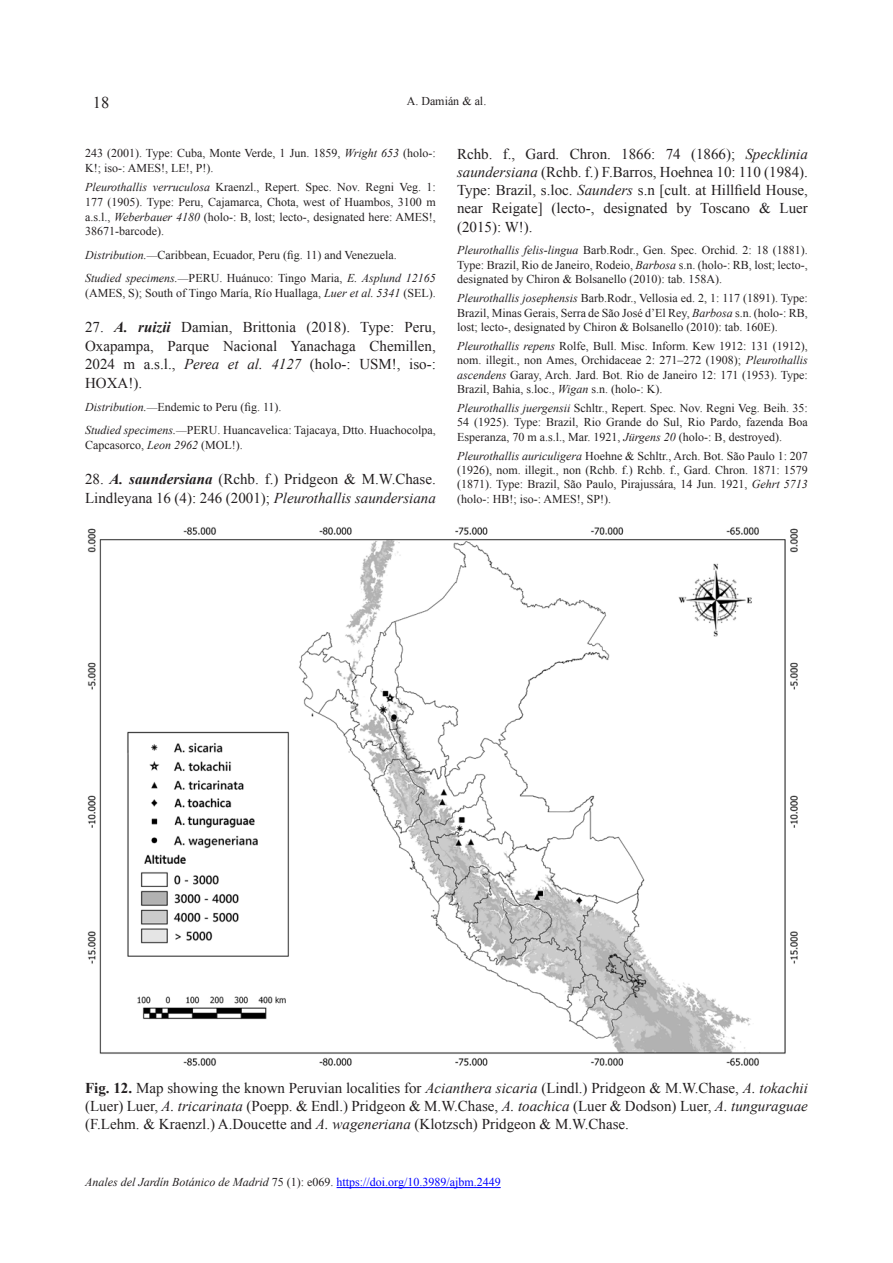
<style>
.page{position:relative;width:893px;height:1263px;background:#fff}
.page>*{position:absolute;margin:0;border:0;box-sizing:border-box;transform-origin:0 0}
.t1{font:16.5px "Times New Roman";color:#231f20}
.nombre_aceptado{font:15px/18.5px "Times New Roman";color:#231f20;text-align:justify}
.Titulo_articulo{font:15px/18px "Times New Roman";color:#231f20;text-align:justify}
.sinonimo{font:12px/14.4px "Times New Roman";color:#231f20;text-align:justify}
.observaciones_ult{font:12px/14.9px "Times New Roman";color:#231f20}
.sinonimo_ultimo{font:12px/14.9px "Times New Roman";color:#231f20;text-align:justify}
.observaciones{font:12px "Times New Roman";color:#231f20}
.t2{font:12px "Times New Roman";color:#00f}
.s1{font-style:italic}
.s2{font-weight:700;font-style:italic}
.s3{font-weight:700}
.s4{font-style:italic;color:#231f20}
.s5{color:#231f20}
</style>
<div class="page">
<hr style="left:337px;top:1187px;width:164px;height:1px;background:#00f">
<img style="left:87px;top:527px;width:711px;height:539px">
<h1 class="t1" style="left:93px;top:91px;width:18px">18</h1>
<p class="sinonimo" style="left:407px;top:93px;width:81px">A. Damián &amp; al.</p>
<p class="sinonimo" style="left:85px;top:146px;width:352px;line-height:14.9px">243 (2001). Type: Cuba, Monte Verde, 1 Jun. 1859, <span class="s1">Wright 653</span> (holo-:<br>K!; iso-: AMES!, LE!, P!).</p>
<p class="sinonimo_ultimo" style="left:85px;top:179px;width:352px"><span class="s1">Pleurothallis verruculosa</span> Kraenzl., Repert. Spec. Nov. Regni Veg. 1:<br>177 (1905). Type: Peru, Cajamarca, Chota, west of Huambos, 3100 m a.s.l., <span class="s1">Weberbauer 4180</span> (holo-: B, lost; lecto-, designated here: AMES!, 38671-barcode).</p>
<p class="observaciones" style="left:85px;top:247px;width:313px"><span class="s1">Distribution.—</span>Caribbean, Ecuador, Peru (fig. 11) and Venezuela.</p>
<p class="observaciones_ult" style="left:85px;top:270px;width:352px"><span class="s1">Studied specimens.—</span>PERU. Huánuco: Tingo Maria, <span class="s1">E. Asplund 12165 </span>(AMES, S); South of Tingo María, Río Huallaga, <span class="s1">Luer et al. 5341</span> (SEL).</p>
<p class="nombre_aceptado" style="left:85px;top:318px;width:352px">27. <span class="s2">A. ruizii</span> Damian, Brittonia (2018). Type: Peru, Oxapampa, Parque Nacional Yanachaga Chemillen, 2024 m a.s.l., <span class="s1">Perea et al. 4127</span> (holo-: USM!, iso-:<br>HOXA!).</p>
<p class="observaciones" style="left:85px;top:399px;width:198px"><span class="s1">Distribution.—</span>Endemic to Peru (fig. 11).</p>
<p class="observaciones_ult" style="left:85px;top:423px;width:352px"><span class="s1">Studied specimens.—</span>PERU. Huancavelica: Tajacaya, Dtto. Huachocolpa,<br>Capcasorco, <span class="s1">Leon 2962</span> (MOL!).</p>
<p class="nombre_aceptado" style="left:85px;top:470px;width:352px">28. <span class="s2">A. saundersiana</span> (Rchb. f.) Pridgeon &amp; M.W.Chase.<br>Lindleyana 16 (4): 246 (2001); <span class="s1">Pleurothallis saundersiana</span></p>
<p class="nombre_aceptado" style="left:457px;top:145px;width:352px;line-height:18px">Rchb. f., Gard. Chron. 1866: 74 (1866); <span class="s1">Specklinia saundersiana</span> (Rchb. f.) F.Barros, Hoehnea 10: 110 (1984).<br>Type: Brazil, s.loc. <span class="s1">Saunders</span> s.n [cult. at Hillfield House, near Reigate] (lecto-, designated by Toscano &amp; Luer (2015): W!).</p>
<p class="sinonimo" style="left:457px;top:243px;width:352px"><span class="s1">Pleurothallis felis-lingua</span> Barb.Rodr., Gen. Spec. Orchid. 2: 18 (1881).<br>Type: Brazil, Rio de Janeiro, Rodeio, <span class="s1">Barbosa</span> s.n. (holo-: RB, lost; lecto-, designated by Chiron &amp; Bolsanello (2010): tab. 158A).</p>
<p class="sinonimo" style="left:457px;top:291px;width:352px"><span class="s1">Pleurothallis josephensis</span> Barb.Rodr., Vellosia ed. 2, 1: 117 (1891). Type:<br>Brazil, Minas Gerais, Serra de São José d’El Rey, <span class="s1">Barbosa</span> s.n. (holo-: RB, lost; lecto-, designated by Chiron &amp; Bolsanello (2010): tab. 160E).</p>
<p class="sinonimo" style="left:457px;top:338px;width:352px"><span class="s1">Pleurothallis repens</span> Rolfe, Bull. Misc. Inform. Kew 1912: 131 (1912), nom. illegit., non Ames, Orchidaceae 2: 271–272 (1908); <span class="s1">Pleurothallis ascendens</span> Garay, Arch. Jard. Bot. Rio de Janeiro 12: 171 (1953). Type:<br>Brazil, Bahia, s.loc., <span class="s1">Wigan</span> s.n. (holo-: K).</p>
<p class="sinonimo" style="left:457px;top:400px;width:352px"><span class="s1">Pleurothallis juergensii</span> Schltr., Repert. Spec. Nov. Regni Veg. Beih. 35:<br>54 (1925). Type: Brazil, Rio Grande do Sul, Rio Pardo, fazenda Boa Esperanza, 70 m a.s.l., Mar. 1921, <span class="s1">Jürgens 20</span> (holo-: B, destroyed).</p>
<p class="sinonimo" style="left:457px;top:448px;width:352px"><span class="s1">Pleurothallis auriculigera</span> Hoehne &amp; Schltr., Arch. Bot. São Paulo 1: 207 (1926), nom. illegit., non (Rchb. f.) Rchb. f., Gard. Chron. 1871: 1579 (1871). Type: Brazil, São Paulo, Pirajussára, 14 Jun. 1921, <span class="s1">Gehrt 5713 </span>(holo-: HB!; iso-: AMES!, SP!).</p>
<p class="Titulo_articulo" style="left:85px;top:1079px;width:724px"><span class="s3">Fig. 12.</span> Map showing the known Peruvian localities for <span class="s1">Acianthera sicaria</span> (Lindl.) Pridgeon &amp; M.W.Chase, <span class="s1">A. tokachii </span>(Luer) Luer, <span class="s1">A. tricarinata</span> (Poepp. &amp; Endl.) Pridgeon &amp; M.W.Chase, <span class="s1">A. toachica</span> (Luer &amp; Dodson) Luer, <span class="s1">A. tunguraguae </span>(F.Lehm. &amp; Kraenzl.) A.Doucette and <span class="s1">A. wageneriana</span> (Klotzsch) Pridgeon &amp; M.W.Chase.</p>
<p class="t2" style="left:85px;top:1174px;width:417px"><span class="s4">Anales del Jardín Botánico de Madrid</span> <span class="s5">75 (1): e069.</span> https://doi.org/10.3989/ajbm.2449</p>
</div>
